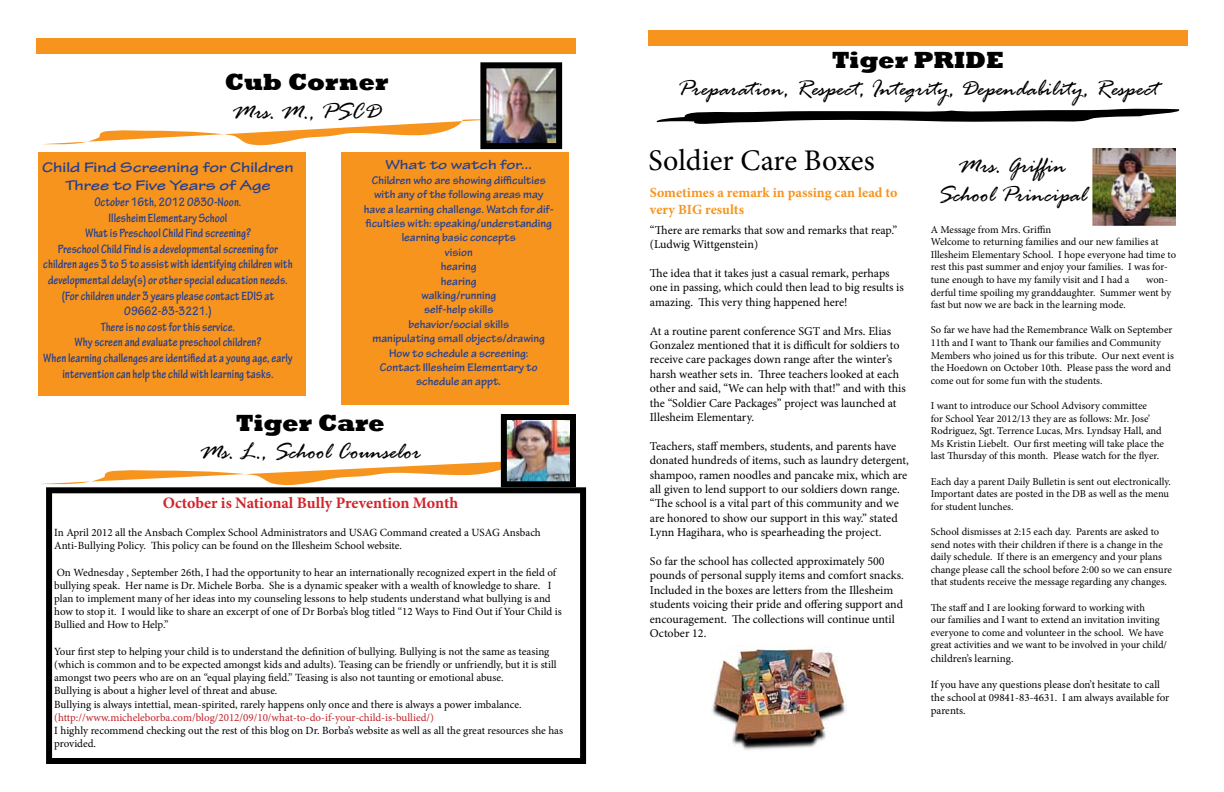
<style>
.page{position:relative;width:1224px;height:792px;background:#fff}
.page>*{position:absolute;margin:0;border:0;box-sizing:border-box;transform-origin:0 0}
.t1{font:30px "Minion Pro";color:#000}
.t2{font:italic 24px/28.8px "Rage";color:#000;text-align:center}
.t3{font:800 24px "Rockwell";color:#000}
.t4{font:700 16px "Minion Pro";letter-spacing:-.005em;color:#d2232a}
.t5{font:700 expanded 15px/18px "Tekton Pro";color:#25408f;text-align:center}
.t6{font:700 14px/16.8px "Minion Pro";color:#f7941e}
.t7{font:700 expanded 14px "Tekton Pro";letter-spacing:-.005em;color:#25408f}
.t8{font:700 condensed 13px/15.6px "Tekton Pro";color:#25408f;text-align:center}
.t9{font:12px/14.4px "Minion Pro";letter-spacing:-.005em;color:#000}
.t10{font:700 12px/14.4px "Tekton Pro";color:#25408f;text-align:center}
.t11{font:11px/13.2px "Minion Pro";letter-spacing:-.005em;color:#000}
.t12{font:11px "Minion Pro";color:#c22026}
.t13{font:10.5px/12.6px "Minion Pro";letter-spacing:-.005em;color:#000}
</style>
<div class="page">
<div style="left:341px;top:153px;width:228px;height:252px;background:#f7941e"></div>
<div style="left:39px;top:153px;width:267px;height:243px;background:#f7941e"></div>
<div style="left:36px;top:38px;width:540px;height:16px;background:#f7941e"></div>
<svg style="left:42px;top:119px;width:438px;height:27px"></svg>
<svg style="left:40px;top:459px;width:461px;height:28px"></svg>
<img style="left:487px;top:69px;width:68px;height:73px">
<div style="left:46px;top:487px;width:540px;height:277px;border:6px solid #000"></div>
<div style="left:480px;top:62px;width:82px;height:87px;border:6px solid #000"></div>
<img style="left:508px;top:421px;width:61px;height:59px">
<div style="left:501px;top:414px;width:75px;height:73px;border:6px solid #000"></div>
<svg style="left:656px;top:109px;width:524px;height:15px"></svg>
<div style="left:648px;top:30px;width:540px;height:16px;background:#f7941e"></div>
<img style="left:712px;top:645px;width:134px;height:105px">
<img style="left:1093px;top:149px;width:82px;height:76px">
<h2 class="t3" style="left:225px;top:68px;width:165px">Cub Corner</h2>
<h2 class="t2" style="left:232px;top:99px;width:150px">Mrs. M., PSCD</h2>
<h3 class="t5" style="left:42px;top:159px;width:253px">Child Find Screening for Children<br>Three to Five Years of Age</h3>
<p class="t8" style="left:43px;top:194px;width:251px">October 16th, 2012 0830-Noon.<br>Illesheim Elementary School<br>What is Preschool Child Find screening?<br>Preschool Child Find is a developmental screening for children ages 3 to 5 to assist with identifying children with developmental delay(s) or other special education needs. (For children under 3 years please contact EDIS at 09662-83-3221.)<br>There is no cost for this service.<br>Why screen and evaluate preschool children?<br>When learning challenges are identified at a young age, early intervention can help the child with learning tasks.</p>
<h3 class="t7" style="left:386px;top:157px;width:148px">What to watch for...</h3>
<p class="t10" style="left:364px;top:173px;width:192px">Children who are showing difficulties with any of the following areas may have a learning challenge. Watch for dif&shy;ficulties with: speaking/understanding learning basic concepts<br>vision<br>hearing<br>hearing<br>walking/running<br>self-help skills<br>behavior/social skills<br>manipulating small objects/drawing<br>How to schedule a screening:<br>Contact Illesheim Elementary to schedule an appt.</p>
<h2 class="t3" style="left:236px;top:409px;width:151px">Tiger Care</h2>
<h2 class="t2" style="left:200px;top:440px;width:222px">Ms. L., School Counselor</h2>
<h3 class="t4" style="left:163px;top:492px;width:297px">October is National Bully Prevention Month</h3>
<p class="t11" style="left:54px;top:526px;width:488px">In April 2012 all the Ansbach Complex School Administrators and USAG Command created a USAG Ansbach<br>Anti-Bullying Policy. This policy can be found on the Illesheim School website.</p>
<p class="t11" style="left:54px;top:566px;width:509px">On Wednesday , September 26th, I had the opportunity to hear an internationally recognized expert in the field of bullying speak. Her name is Dr. Michele Borba. She is a dynamic speaker with a wealth of knowledge to share. I plan to implement many of her ideas into my counseling lessons to help students understand what bullying is and how to stop it. I would like to share an excerpt of one of Dr Borba’s blog titled “12 Ways to Find Out if Your Child is Bullied and How to Help.”</p>
<p class="t11" style="left:54px;top:645px;width:504px">Your first step to helping your child is to understand the definition of bullying. Bullying is not the same as teasing (which is common and to be expected amongst kids and adults). Teasing can be friendly or unfriendly, but it is still amongst two peers who are on an “equal playing field.” Teasing is also not taunting or emotional abuse.<br>Bullying is about a higher level of threat and abuse.<br>Bullying is always intettial, mean-spirited, rarely happens only once and there is always a power imbalance.</p>
<p class="t12" style="left:54px;top:710px;width:381px">(http://www.micheleborba.com/blog/2012/09/10/what-to-do-if-your-child-is-bullied/)</p>
<p class="t11" style="left:54px;top:724px;width:510px">I highly recommend checking out the rest of this blog on Dr. Borba’s website as well as all the great resources she has provided.</p>
<h2 class="t3" style="left:832px;top:46px;width:174px">Tiger PRIDE</h2>
<h2 class="t2" style="left:677px;top:77px;width:483px">Preparation, Respect, Integrity, Dependability, Respect</h2>
<h1 class="t1" style="left:649px;top:140px;width:228px">Soldier Care Boxes</h1>
<h3 class="t6" style="left:650px;top:184px;width:249px">Sometimes a remark in passing can lead to very BIG results</h3>
<p class="t9" style="left:650px;top:223px;width:249px">“There are remarks that sow and remarks that reap.” (Ludwig Wittgenstein)</p>
<p class="t9" style="left:650px;top:266px;width:255px">The idea that it takes just a casual remark, perhaps one in passing, which could then lead to big results is amazing. This very thing happened here!</p>
<p class="t9" style="left:650px;top:324px;width:257px">At a routine parent conference SGT and Mrs. Elias Gonzalez mentioned that it is difficult for soldiers to receive care packages down range after the winter’s harsh weather sets in. Three teachers looked at each other and said, “We can help with that!” and with this the “Soldier Care Packages” project was launched at Illesheim Elementary.</p>
<p class="t9" style="left:650px;top:439px;width:260px">Teachers, staff members, students, and parents have donated hundreds of items, such as laundry detergent, shampoo, ramen noodles and pancake mix, which are all given to lend support to our soldiers down range. “The school is a vital part of this community and we are honored to show our support in this way.” stated Lynn Hagihara, who is spearheading the project.</p>
<p class="t9" style="left:650px;top:554px;width:255px">So far the school has collected approximately 500 pounds of personal supply items and comfort snacks.<br>Included in the boxes are letters from the Illesheim students voicing their pride and offering support and encouragement. The collections will continue until October 12.</p>
<h2 class="t2" style="left:938px;top:153px;width:151px">Mrs. Griffin<br>School Principal</h2>
<p class="t13" style="left:931px;top:223px;width:247px">A Message from Mrs. Griffin<br>Welcome to returning families and our new families at Illesheim Elementary School. I hope everyone had time to rest this past summer and enjoy your families. I was for&shy;tune enough to have my family visit and I had a</p>
<p class="t13" style="left:931px;top:273px;width:242px;text-indent:215px">won&shy;derful time spoiling my granddaughter. Summer went by fast but now we are back in the learning mode.</p>
<p class="t13" style="left:931px;top:324px;width:245px">So far we have had the Remembrance Walk on September 11th and I want to Thank our families and Community Members who joined us for this tribute. Our next event is the Hoedown on October 10th. Please pass the word and come out for some fun with the students.</p>
<p class="t13" style="left:931px;top:399px;width:235px">I want to introduce our School Advisory committee<br>for School Year 2012/13 they are as follows: Mr. Jose’ Rodriguez, Sgt. Terrence Lucas, Mrs. Lyndsay Hall, and Ms Kristin Liebelt. Our first meeting will take place the last Thursday of this month. Please watch for the flyer.</p>
<p class="t13" style="left:931px;top:475px;width:241px">Each day a parent Daily Bulletin is sent out electronically.<br>Important dates are posted in the DB as well as the menu for student lunches.</p>
<p class="t13" style="left:931px;top:525px;width:243px">School dismisses at 2:15 each day. Parents are asked to send notes with their children if there is a change in the daily schedule. If there is an emergency and your plans change please call the school before 2:00 so we can ensure that students receive the message regarding any changes.</p>
<p class="t13" style="left:931px;top:601px;width:238px">The staff and I are looking forward to working with<br>our families and I want to extend an invitation inviting everyone to come and volunteer in the school. We have great activities and we want to be involved in your child/</p>
<p class="t11" style="left:931px;top:652px;width:84px">children’s learning.</p>
<p class="t11" style="left:931px;top:678px;width:240px">If you have any questions please don’t hesitate to call the school at 09841-83-4631. I am always available for parents.</p>
</div>
